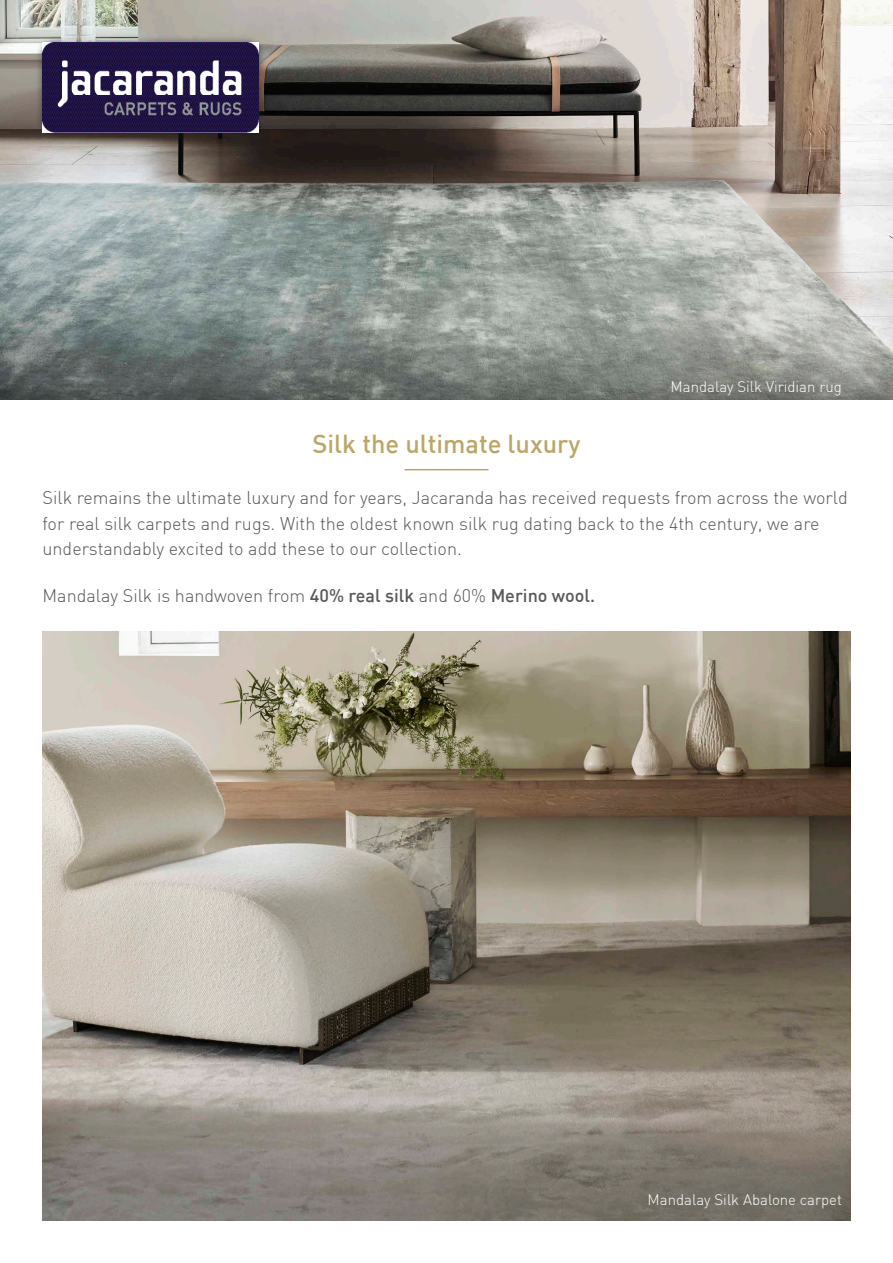
<style>
.page{position:relative;width:893px;height:1263px;background:#fff}
.page>*{position:absolute;margin:0;border:0;box-sizing:border-box;transform-origin:0 0}
.t1{font:500 25.5px "DIN";color:#baa767}
.t2{font:300 18px/25.5px "DIN";color:#57585a}
.t3{font:300 15px "DIN";color:#fff}
.s1{font-weight:500}
</style>
<div class="page">
<img style="left:0;top:0;width:893px;height:400px">
<img style="left:43px;top:631px;width:807px;height:589px">
<hr style="left:404px;top:469px;width:84px;height:1px;background:#baa767">
<div style="left:35px;top:35px;width:232px;height:106px;background:#231f20;opacity:.75"></div>
<img style="left:43px;top:43px;width:215px;height:89px">
<p class="t3" style="left:671px;top:377px;width:173px">Mandalay Silk Viridian rug</p>
<p class="t1" style="left:313px;top:427px;width:269px">Silk the ultimate luxury</p>
<p class="t2" style="left:43px;top:485px;width:807px">Silk remains the ultimate luxury and for years, Jacaranda has received requests from across the world for real silk carpets and rugs. With the oldest known silk rug dating back to the 4th century, we are understandably excited to add these to our collection.</p>
<p class="t2" style="left:43px;top:583px;width:554px">Mandalay Silk is handwoven from <span class="s1">40% real silk</span> and 60% <span class="s1">Merino wool.</span></p>
<p class="t3" style="left:648px;top:1191px;width:196px">Mandalay Silk Abalone carpet</p>
</div>
